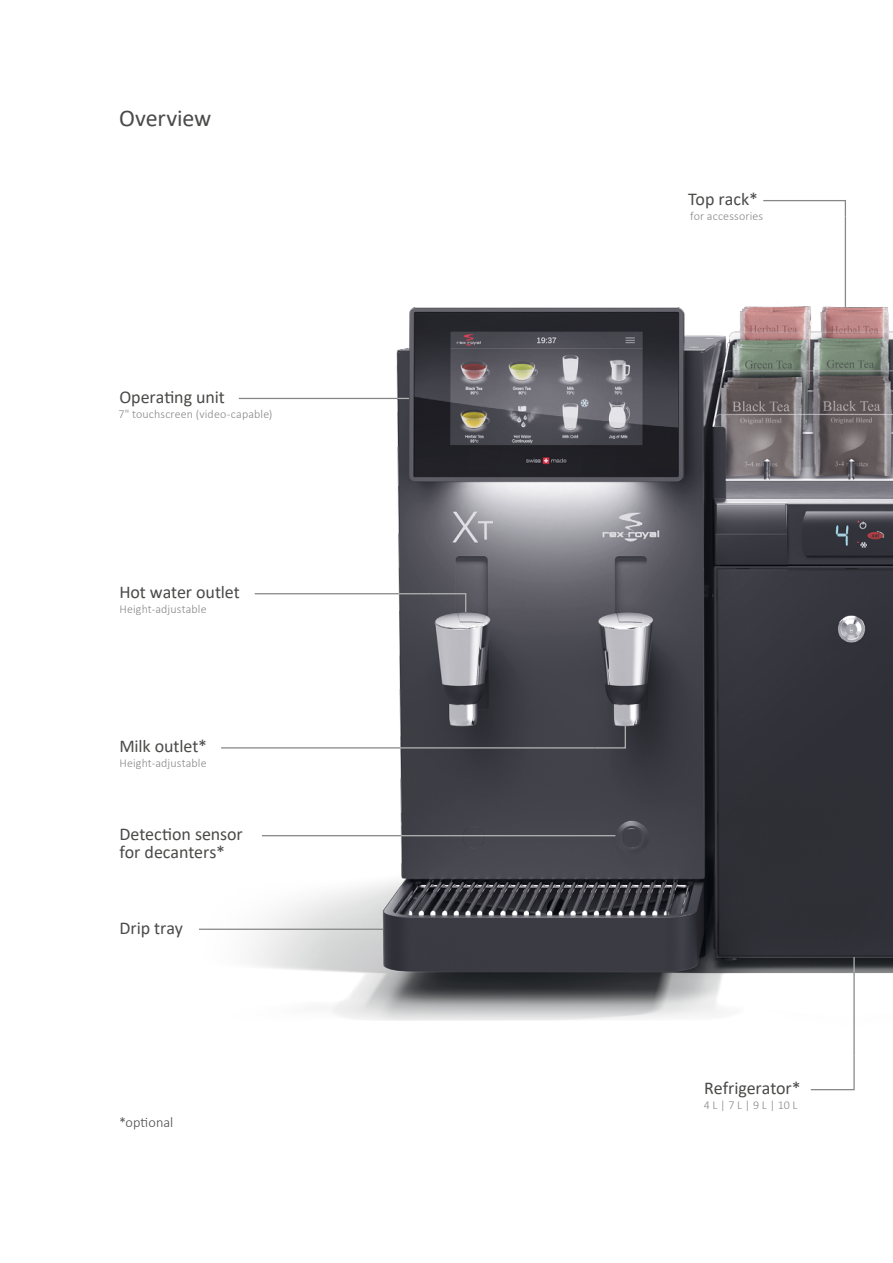
<style>
.page{position:relative;width:893px;height:1263px;background:#fff}
.page>*{position:absolute;margin:0;border:0;box-sizing:border-box;transform-origin:0 0}
.t1{font:24px "Calibri";letter-spacing:-.005em;color:#4a4a49}
.t2{font:18px/18px "Calibri";letter-spacing:-.005em;color:#4a4a49}
.t3{font:300 14.25px "Calibri";letter-spacing:.005em;color:#4a4a49}
.t4{font:300 12px "Calibri";letter-spacing:.01em;color:#878787}
</style>
<div class="page">
<img style="left:221px;top:218px;width:672px;height:803px">
<hr style="left:199px;top:928px;width:184px;height:2px;background:#878787">
<hr style="left:255px;top:593px;width:144px;height:1px;background:#878787">
<svg style="left:397px;top:398px;width:12px;height:1px"></svg>
<hr style="left:399px;top:593px;width:33px;height:1px;background:#b3b2b2">
<hr style="left:239px;top:398px;width:158px;height:1px;background:#878787">
<hr style="left:845px;top:216px;width:1px;height:92px;background:#878787">
<svg style="left:763px;top:200px;width:83px;height:18px"></svg>
<svg style="left:430px;top:592px;width:37px;height:21px"></svg>
<hr style="left:221px;top:747px;width:179px;height:1px;background:#878787">
<hr style="left:400px;top:747px;width:194px;height:1px;background:#b3b2b2">
<svg style="left:593px;top:724px;width:34px;height:25px"></svg>
<hr style="left:262px;top:835px;width:139px;height:1px;background:#878787">
<hr style="left:401px;top:835px;width:214px;height:1px;background:#b3b2b2">
<hr style="left:853px;top:972px;width:2px;height:83px;background:#878787">
<svg style="left:810px;top:1054px;width:45px;height:37px"></svg>
<svg style="left:853px;top:957px;width:2px;height:15px"></svg>
<h1 class="t1" style="left:119px;top:102px;width:94px">Overview</h1>
<p class="t2" style="left:119px;top:387px;width:107px">Operating unit</p>
<p class="t4" style="left:119px;top:406px;width:156px">7" touchscreen (video-capable)</p>
<p class="t2" style="left:119px;top:583px;width:122px">Hot water outlet</p>
<p class="t4" style="left:120px;top:602px;width:89px">Height-adjustable</p>
<p class="t2" style="left:119px;top:737px;width:89px">Milk outlet*</p>
<p class="t4" style="left:120px;top:756px;width:89px">Height-adjustable</p>
<p class="t2" style="left:119px;top:824px;width:125px">Detection sensor for decanters*</p>
<p class="t2" style="left:119px;top:918px;width:65px">Drip tray</p>
<p class="t3" style="left:119px;top:1113px;width:56px">*optional</p>
<p class="t2" style="left:688px;top:189px;width:71px">Top rack*</p>
<p class="t4" style="left:690px;top:208px;width:75px">for accessories</p>
<p class="t2" style="left:704px;top:1078px;width:98px">Refrigerator*</p>
<p class="t4" style="left:704px;top:1097px;width:95px">4 L | 7 L | 9 L | 10 L</p>
</div>
